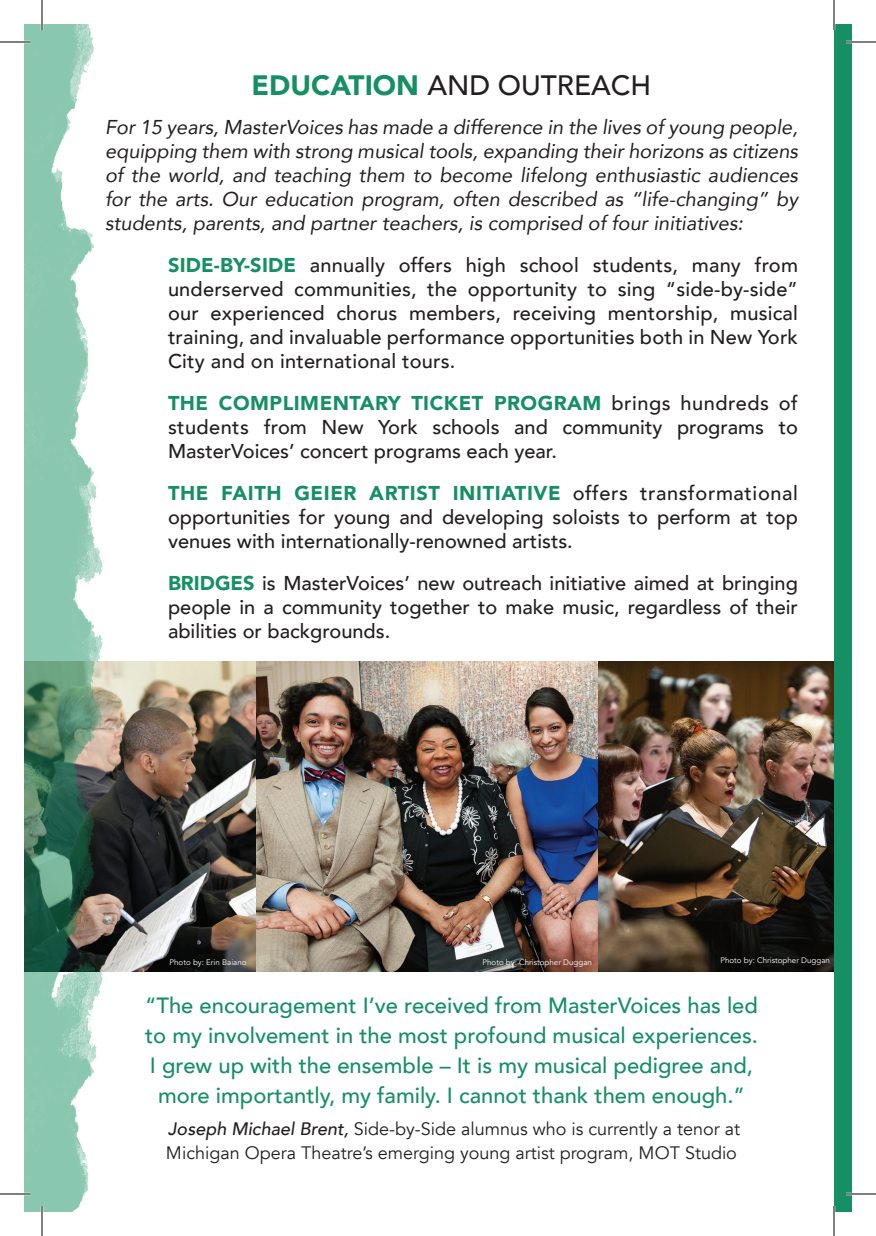
<style>
.page{position:relative;width:876px;height:1236px;background:#fff}
.page>*{position:absolute;margin:0;border:0;box-sizing:border-box;transform-origin:0 0}
.Normal__Web{font:500 28px "Avenir";color:#231f20}
.t1{font:500 22px "Avenir";color:#158f63}
.t2{font:500 20px/24px "Avenir";color:#231f20;text-align:justify}
.t3{font:italic 20px/24px "Avenir";color:#231f20;text-align:justify}
.t4{font:900 20px "Avenir";letter-spacing:.025em;color:#158f63}
.t5{font:18px "Avenir";color:#231f20}
.t6{font:8px "Avenir";color:#fff}
.s1{font-weight:900;color:#158f63}
.s2{font-weight:500;color:#231f20}
.s3{font-weight:500;font-style:italic}
</style>
<div class="page">
<div style="left:834px;top:24px;width:18px;height:1188px;background:#158f63"></div>
<img style="left:196px;top:661px;width:60px;height:310px">
<img style="left:597px;top:661px;width:237px;height:310px">
<img style="left:256px;top:661px;width:341px;height:310px">
<img style="left:24px;top:24px;width:172px;height:1188px">
<hr style="left:0;top:41px;width:30px;height:2px;background:#fff">
<hr style="left:846px;top:41px;width:30px;height:2px;background:#fff">
<hr style="left:0;top:1193px;width:30px;height:2px;background:#fff">
<hr style="left:846px;top:1193px;width:30px;height:2px;background:#fff">
<hr style="left:41px;top:0;width:2px;height:30px;background:#fff">
<hr style="left:41px;top:1206px;width:2px;height:30px;background:#fff">
<hr style="left:0;top:42px;width:30px;height:1px;background:#000">
<hr style="left:846px;top:42px;width:30px;height:1px;background:#000">
<hr style="left:0;top:1194px;width:30px;height:1px;background:#000">
<hr style="left:846px;top:1194px;width:30px;height:1px;background:#000">
<hr style="left:42px;top:0;width:1px;height:30px;background:#000">
<hr style="left:42px;top:1206px;width:1px;height:30px;background:#000">
<hr style="left:834px;top:0;width:1px;height:30px;background:#000">
<hr style="left:834px;top:1206px;width:1px;height:30px;background:#000">
<p class="Normal__Web" style="left:252px;top:62px;width:401px"><span class="s1">EDUCATION</span> AND OUTREACH</p>
<p class="t3" style="left:105px;top:115px;width:695px">For 15 years, MasterVoices has made a difference in the lives of young people, equipping them with strong musical tools, expanding their horizons as citizens of the world, and teaching them to become lifelong enthusiastic audiences for the arts. Our education program, often described as “life-changing” by students, parents, and partner teachers, is comprised of four initiatives:</p>
<p class="t2" style="left:168px;top:252px;width:632px"><span class="s1">SIDE-BY-SIDE</span> annually offers high school students, many from underserved communities, the opportunity to sing “side-by-side” our experienced chorus members, receiving mentorship, musical training, and invaluable performance opportunities both in New York City and on international tours.</p>
<p class="t4" style="left:168px;top:386px;width:631px">THE COMPLIMENTARY TICKET PROGRAM <span class="s2">brings hundreds of</span></p>
<p class="t2" style="left:168px;top:414px;width:631px">students from New York schools and community programs to<br>MasterVoices’ concert programs each year.</p>
<p class="t2" style="left:168px;top:480px;width:632px"><span class="s1">THE FAITH GEIER ARTIST INITIATIVE</span> offers transformational opportunities for young and developing soloists to perform at top venues with internationally-renowned artists.</p>
<p class="t2" style="left:168px;top:570px;width:632px"><span class="s1">BRIDGES</span> is MasterVoices’ new outreach initiative aimed at bringing people in a community together to make music, regardless of their abilities or backgrounds.</p>
<p class="t6" style="left:170px;top:957px;width:79px">Photo by: Erin Baiano</p>
<p class="t6" style="left:483px;top:957px;width:111px">Photo by: Christopher Duggan</p>
<p class="t6" style="left:721px;top:955px;width:111px">Photo by: Christopher Duggan</p>
<p class="t1" style="left:145px;top:987px;width:614px">“The encouragement I’ve received from MasterVoices has led</p>
<p class="t1" style="left:145px;top:1017px;width:614px">to my involvement in the most profound musical experiences.</p>
<p class="t1" style="left:150px;top:1047px;width:605px">I grew up with the ensemble – It is my musical pedigree and,</p>
<p class="t1" style="left:158px;top:1077px;width:588px">more importantly, my family. I cannot thank them enough.”</p>
<p class="t5" style="left:168px;top:1118px;width:574px"><span class="s3">Joseph Michael Brent,</span> Side-by-Side alumnus who is currently a tenor at</p>
<p class="t5" style="left:166px;top:1142px;width:573px">Michigan Opera Theatre’s emerging young artist program, MOT Studio</p>
</div>
